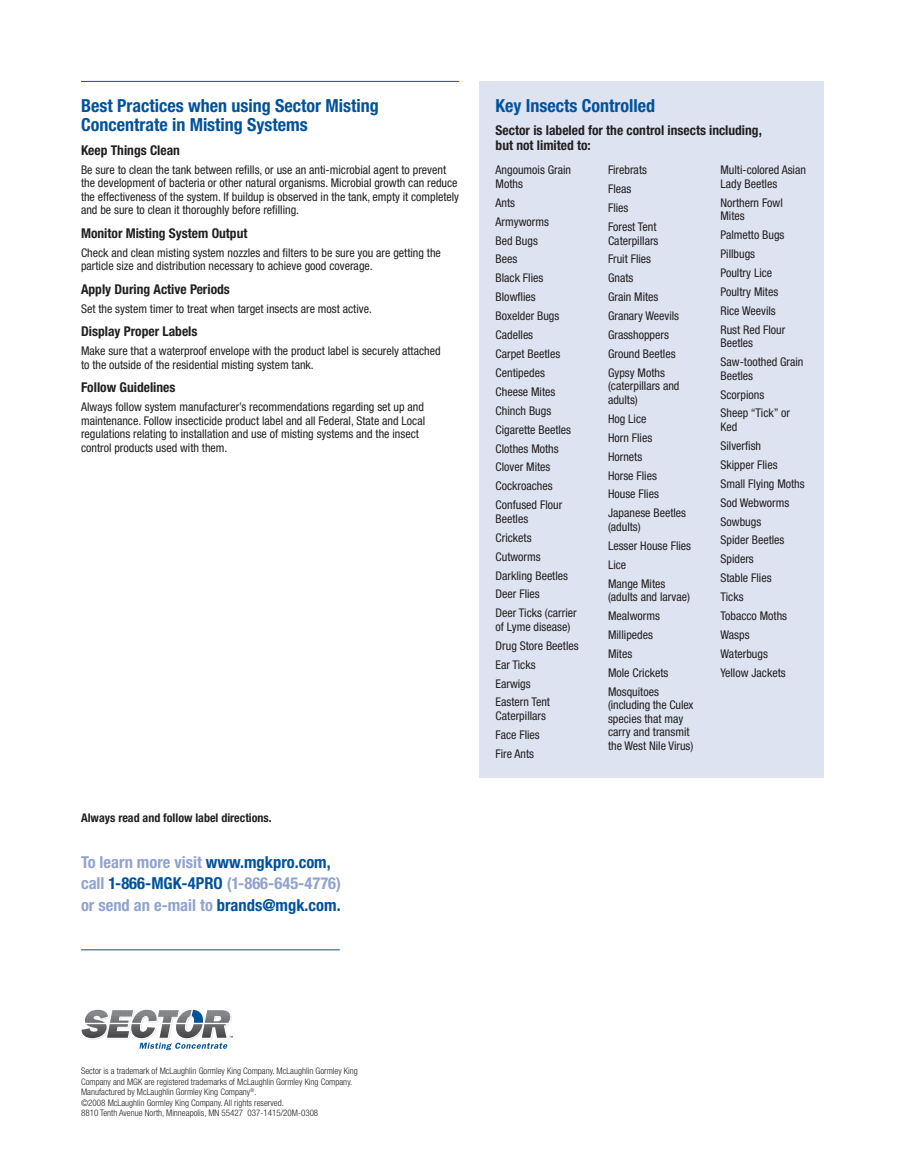
<style>
.page{position:relative;width:905px;height:1175px;background:#fff}
.page>*{position:absolute;margin:0;border:0;box-sizing:border-box;transform-origin:0 0}
.t1{font:700 condensed 18px/19.5px "Helvetica Neue";color:#01529b}
.t2{font:700 condensed 16.5px/21.9px "Helvetica Neue";color:#91a3ce}
.t3{font:700 condensed 13.5px/15px "Helvetica Neue";color:#231f20}
.t4{font:condensed 12px/18.9px "Helvetica Neue";color:#231f20}
.t5{font:700 condensed 12px "Helvetica Neue";color:#231f20}
.t6{font:300 condensed 9px/10.5px "Helvetica Neue";color:#231f20}
.s1{color:#01529b}
</style>
<div class="page">
<div style="left:479px;top:81px;width:345px;height:696px;background:#dee3f1"></div>
<svg style="left:81px;top:1009px;width:152px;height:41px"></svg>
<hr style="left:81px;top:81px;width:378px;height:1px;background:#01529b">
<hr style="left:81px;top:949px;width:259px;height:1px;background:#01529b">
<h1 class="t1" style="left:81px;top:95px;width:299px">Best Practices when using Sector Misting<br>Concentrate in Misting Systems</h1>
<p class="t3" style="left:81px;top:142px;width:100px">Keep Things Clean</p>
<p class="t4" style="left:81px;top:162px;width:379px;line-height:13.5px">Be sure to clean the tank between refills, or use an anti-microbial agent to prevent the development of bacteria or other natural organisms. Microbial growth can reduce the effectiveness of the system. If buildup is observed in the tank, empty it completely and be sure to clean it thoroughly before refilling.</p>
<p class="t3" style="left:81px;top:225px;width:168px">Monitor Misting System Output</p>
<p class="t4" style="left:81px;top:245px;width:361px;line-height:13.5px">Check and clean misting system nozzles and filters to be sure you are getting the particle size and distribution necessary to achieve good coverage.</p>
<p class="t3" style="left:81px;top:281px;width:150px">Apply During Active Periods</p>
<p class="t4" style="left:81px;top:299px;width:292px">Set the system timer to treat when target insects are most active.</p>
<p class="t3" style="left:81px;top:324px;width:118px">Display Proper Labels</p>
<p class="t4" style="left:81px;top:344px;width:361px;line-height:13.5px">Make sure that a waterproof envelope with the product label is securely attached to the outside of the residential misting system tank.</p>
<p class="t3" style="left:81px;top:380px;width:96px">Follow Guidelines</p>
<p class="t4" style="left:81px;top:400px;width:345px;line-height:13.5px">Always follow system manufacturer’s recommendations regarding set up and maintenance. Follow insecticide product label and all Federal, State and Local regulations relating to installation and use of misting systems and the insect control products used with them.</p>
<p class="t5" style="left:81px;top:810px;width:192px">Always read and follow label directions.</p>
<h2 class="t2" style="left:81px;top:850px;width:261px">To learn more visit <span class="s1">www.mgkpro.com, </span>call <span class="s1">1-866-MGK-4PRO</span> (1-866-645-4776) or send an e-mail to <span class="s1">brands@mgk.com.</span></h2>
<h1 class="t1" style="left:495px;top:95px;width:161px">Key Insects Controlled</h1>
<p class="t3" style="left:495px;top:123px;width:268px">Sector is labeled for the control insects including, but not limited to:</p>
<p class="t4" style="left:495px;top:163px;width:77px;line-height:13.5px">Angoumois Grain<br>Moths</p>
<p class="t4" style="left:495px;top:193px;width:77px">Ants<br>Armyworms<br>Bed Bugs<br>Bees<br>Black Flies<br>Blowflies<br>Boxelder Bugs<br>Cadelles<br>Carpet Beetles<br>Centipedes<br>Cheese Mites<br>Chinch Bugs<br>Cigarette Beetles<br>Clothes Moths<br>Clover Mites<br>Cockroaches<br>Confused Flour</p>
<p class="t4" style="left:495px;top:509px;width:83px">Beetles<br>Crickets<br>Cutworms<br>Darkling Beetles<br>Deer Flies<br>Deer Ticks (carrier</p>
<p class="t4" style="left:495px;top:617px;width:85px">of Lyme disease)<br>Drug Store Beetles<br>Ear Ticks<br>Earwigs<br>Eastern Tent</p>
<p class="t4" style="left:495px;top:706px;width:52px">Caterpillars<br>Face Flies<br>Fire Ants</p>
<p class="t4" style="left:608px;top:161px;width:50px">Firebrats<br>Fleas<br>Flies<br>Forest Tent</p>
<p class="t4" style="left:608px;top:231px;width:73px">Caterpillars<br>Fruit Flies<br>Gnats<br>Grain Mites<br>Granary Weevils<br>Grasshoppers<br>Ground Beetles<br>Gypsy Moths</p>
<p class="t4" style="left:608px;top:379px;width:73px;line-height:13.5px">(caterpillars and adults)</p>
<p class="t4" style="left:608px;top:409px;width:80px">Hog Lice<br>Horn Flies<br>Hornets<br>Horse Flies<br>House Flies<br>Japanese Beetles</p>
<p class="t4" style="left:608px;top:517px;width:85px">(adults)<br>Lesser House Flies<br>Lice<br>Mange Mites</p>
<p class="t4" style="left:608px;top:587px;width:83px">(adults and larvae)<br>Mealworms<br>Millipedes<br>Mites<br>Mole Crickets<br>Mosquitoes</p>
<p class="t4" style="left:608px;top:698px;width:87px;line-height:13.5px">(including the Culex species that may carry and transmit the West Nile Virus)</p>
<p class="t4" style="left:720px;top:163px;width:87px;line-height:13.5px">Multi-colored Asian<br>Lady Beetles</p>
<p class="t4" style="left:720px;top:196px;width:64px;line-height:13.5px">Northern Fowl<br>Mites</p>
<p class="t4" style="left:720px;top:225px;width:66px">Palmetto Bugs<br>Pillbugs<br>Poultry Lice<br>Poultry Mites<br>Rice Weevils<br>Rust Red Flour</p>
<p class="t4" style="left:720px;top:333px;width:84px">Beetles<br>Saw-toothed Grain</p>
<p class="t4" style="left:720px;top:366px;width:71px">Beetles<br>Scorpions<br>Sheep “Tick” or</p>
<p class="t4" style="left:720px;top:417px;width:86px">Ked<br>Silverfish<br>Skipper Flies<br>Small Flying Moths<br>Sod Webworms<br>Sowbugs<br>Spider Beetles<br>Spiders<br>Stable Flies<br>Ticks<br>Tobacco Moths<br>Wasps<br>Waterbugs<br>Yellow Jackets</p>
<p class="t6" style="left:81px;top:1065px;width:278px">Sector is a trademark of McLaughlin Gormley King Company. McLaughlin Gormley King Company and MGK are registered trademarks of McLaughlin Gormley King Company.<br>Manufactured by McLaughlin Gormley King Company<sup>®</sup>.<br>©2008 McLaughlin Gormley King Company. All rights reserved.<br>8810 Tenth Avenue North, Minneapolis, MN 55427 037-1415/20M-0308</p>
</div>
